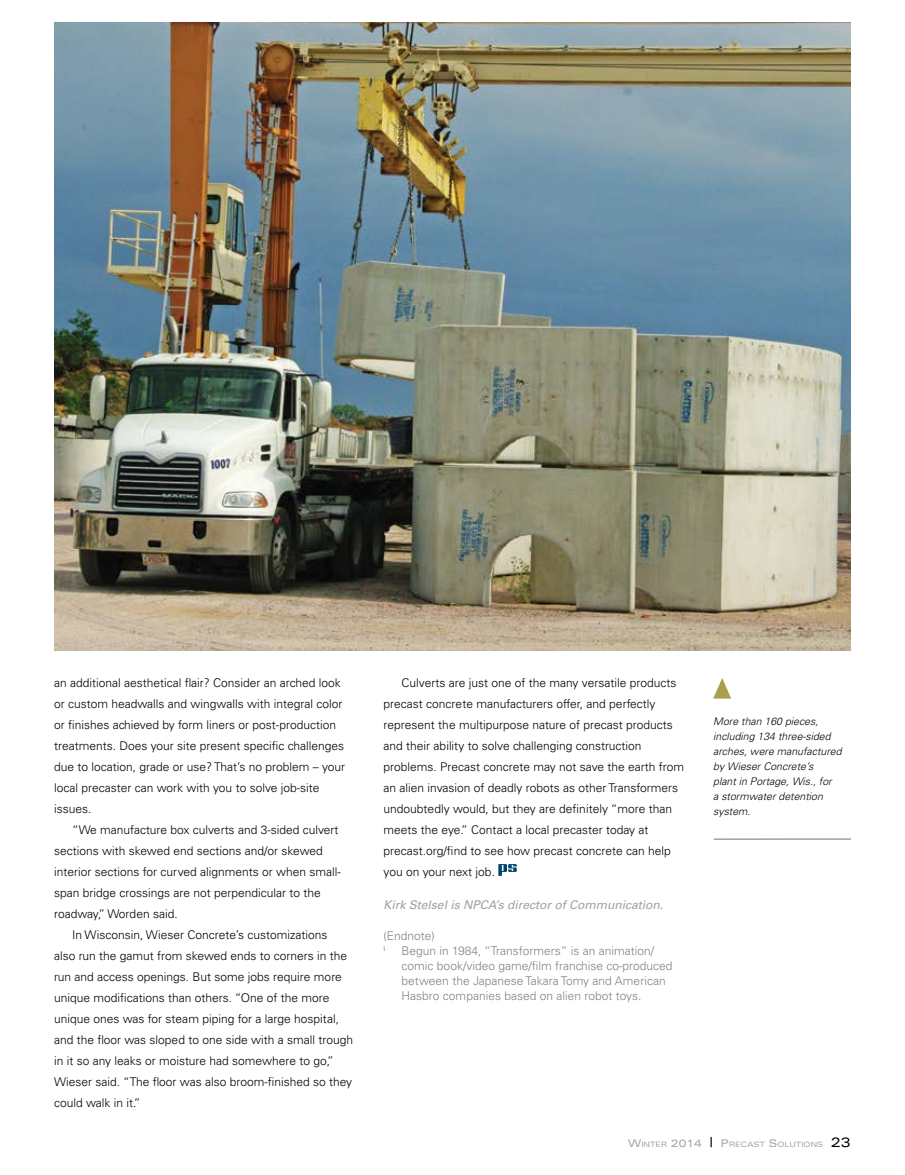
<style>
.page{position:relative;width:905px;height:1175px;background:#fff}
.page>*{position:absolute;margin:0;border:0;box-sizing:border-box;transform-origin:0 0}
.t1{font:300 12px/21px "Univers LT Std";color:#000}
.t2{font:300 12px/15px "Univers LT Std";color:#808285}
.t3{font:italic 12px "Univers";color:#9fa1a4}
.t4{font:italic 300 10.5px/15px "Univers";color:#000}
.t5{font:expanded 7.35px "Univers";color:#9fa1a4}
.t6{font:7.05px "Univers LT Std";color:#808285}
.s1{font-size:10.5px}
.s2{font-size:13.5px;color:#000}
</style>
<div class="page">
<svg style="left:498px;top:864px;width:19px;height:12px"></svg>
<img style="left:54px;top:22px;width:796px;height:628px">
<svg style="left:713px;top:678px;width:18px;height:20px"></svg>
<hr style="left:713px;top:838px;width:137px;height:2px;background:#9fa1a4">
<p class="t1" style="left:54px;top:672px;width:293px">an additional aesthetical flair? Consider an arched look or custom headwalls and wingwalls with integral color or finishes achieved by form liners or post-production treatments. Does your site present specific challenges due to location, grade or use? That’s no problem – your local precaster can work with you to solve job-site issues.</p>
<p class="t1" style="left:54px;top:819px;width:288px;text-indent:18px">“We manufacture box culverts and 3-sided culvert sections with skewed end sections and/or skewed interior sections for curved alignments or when small&shy;span bridge crossings are not perpendicular to the roadway,” Worden said.</p>
<p class="t1" style="left:54px;top:924px;width:300px;text-indent:18px">In Wisconsin, Wieser Concrete’s customizations<br>also run the gamut from skewed ends to corners in the run and access openings. But some jobs require more unique modifications than others. “One of the more unique ones was for steam piping for a large hospital, and the floor was sloped to one side with a small trough in it so any leaks or moisture had somewhere to go,” Wieser said. “The floor was also broom-finished so they could walk in it.”</p>
<p class="t1" style="left:383px;top:672px;width:302px;text-indent:18px">Culverts are just one of the many versatile products precast concrete manufacturers offer, and perfectly represent the multipurpose nature of precast products and their ability to solve challenging construction problems. Precast concrete may not save the earth from an alien invasion of deadly robots as other Transformers undoubtedly would, but they are definitely “more than meets the eye.” Contact a local precaster today at precast.org/find to see how precast concrete can help you on your next job.</p>
<p class="t3" style="left:383px;top:897px;width:281px">Kirk Stelsel is NPCA’s director of Communication.</p>
<p class="t2" style="left:383px;top:928px;width:53px">(Endnote)</p>
<p class="t6" style="left:383px;top:944px;width:3px">i</p>
<p class="t2" style="left:401px;top:943px;width:272px">Begun in 1984, “Transformers” is an animation/ comic book/video game/film franchise co-produced between the Japanese Takara Tomy and American Hasbro companies based on alien robot toys.</p>
<p class="t4" style="left:713px;top:713px;width:130px">More than 160 pieces, including 134 three-sided arches, were manufactured by Wieser Concrete’s<br>plant in Portage, Wis., for<br>a stormwater detention system.</p>
<p class="t5" style="left:628px;top:1139px;width:224px"><span class="s1">W</span>INTER <span class="s1">2014</span> <span class="s2">|</span> <span class="s1">P</span>RECAST <span class="s1">S</span>OLUTIONS <span class="s2">23</span></p>
</div>
